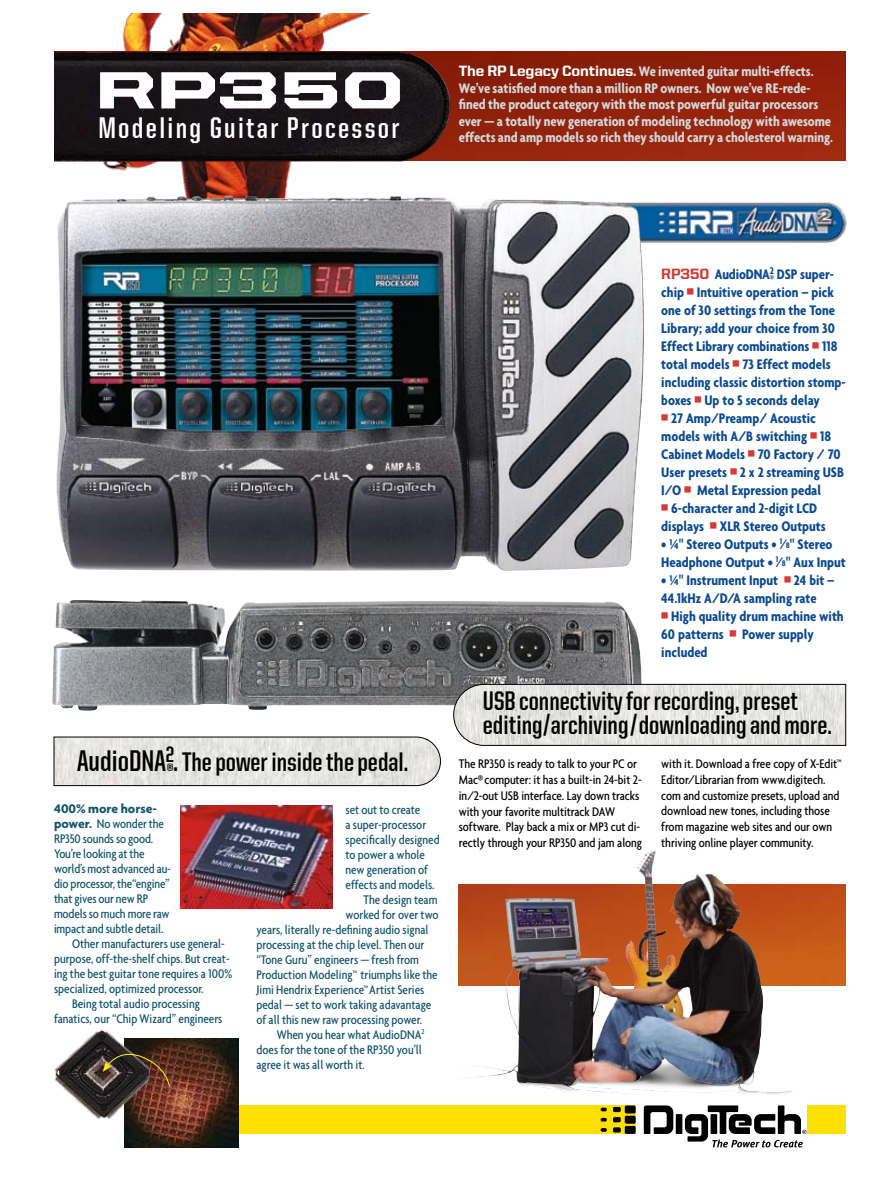
<style>
.page{position:relative;width:893px;height:1188px;background:#fff}
.page>*{position:absolute;margin:0;border:0;box-sizing:border-box;transform-origin:0 0}
.t1{font:900 52.5px "United Sans Ext";color:#fff}
.t2{font:700 30px "United Sans Cond";letter-spacing:.075em;color:#fff}
.t3{font:700 30px "United Sans Cond";color:#000}
.t4{font:700 27px/24px "United Sans Cond";color:#000}
.t5{font:700 condensed 15px/18px "Agenda";color:#0c4a92}
.t6{font:700 condensed 15px/16.5px "Agenda";letter-spacing:-.005em;color:#d1d8db}
.t7{font:500 condensed 13.5px "Agenda";color:#12546d}
.t8{font:500 condensed 13.5px/15.8px "Agenda";letter-spacing:-.005em;color:#000}
.t9{font:700 13.5px "Agenda";color:#12546d}
.s1{font-family:"United Sans Reg";font-weight:800;font-stretch:normal;color:#fff}
.s2{font-family:"United Sans Reg";font-weight:800;font-stretch:normal}
.s3{font-size:30px}
.s4{font-weight:700;font-stretch:normal}
.s5{font-family:"United Sans Reg";font-weight:800;font-stretch:normal;color:#d53a36}
.s6{font-size:8.7px}
</style>
<div class="page">
<img style="left:122px;top:14px;width:248px;height:181px">
<img style="left:459px;top:885px;width:387px;height:101px">
<img style="left:471px;top:51px;width:375px;height:109px">
<img style="left:54px;top:37px;width:417px;height:153px">
<div style="left:221px;top:1105px;width:415px;height:29px;background:#ffe000"></div>
<div style="left:807px;top:1105px;width:39px;height:29px;background:#ffe000"></div>
<svg style="left:601px;top:1105px;width:205px;height:42px"></svg>
<img style="left:52px;top:600px;width:590px;height:111px">
<img style="left:644px;top:202px;width:203px;height:41px">
<svg style="left:53px;top:736px;width:388px;height:50px"></svg>
<svg style="left:453px;top:684px;width:393px;height:62px"></svg>
<img style="left:181px;top:805px;width:151px;height:104px">
<img style="left:125px;top:1038px;width:113px;height:109px">
<img style="left:54px;top:1029px;width:111px;height:92px">
<img style="left:56px;top:195px;width:588px;height:376px">
<img style="left:516px;top:904px;width:270px;height:190px">
<svg style="left:103px;top:1049px;width:68px;height:39px"></svg>
<h1 class="t1" style="left:95px;top:58px;width:311px">RP350</h1>
<h2 class="t2" style="left:98px;top:113px;width:303px">Modeling Guitar Processor</h2>
<p class="t6" style="left:459px;top:63px;width:376px"><span class="s1">The RP Legacy Continues</span><span class="s2">.</span> We invented guitar multi--effects.<br>We’ve satisfied more than a million RP owners. Now we’ve RE-rede&shy;fined the product category with the most powerful guitar processors ever — a totally new generation of modeling technology with awesome effects and amp models so rich they should carry a cholesterol warning.</p>
<h2 class="t3" style="left:77px;top:745px;width:99px">AudioDNA<sup>2</sup></h2>
<h3 class="t4" style="left:167px;top:750px;width:243px"><sub>®</sub><span class="s3">.</span> The power inside the pedal.</h3>
<p class="t9" style="left:54px;top:801px;width:104px">400% more horse-</p>
<p class="t7" style="left:54px;top:816px;width:111px"><span class="s4">power.</span> No wonder the</p>
<p class="t7" style="left:54px;top:831px;width:101px">RP350 sounds so good.</p>
<p class="t7" style="left:54px;top:846px;width:92px">You’re looking at the</p>
<p class="t7" style="left:54px;top:861px;width:118px">world’s most advanced au-</p>
<p class="t7" style="left:54px;top:876px;width:117px">dio processor, the“engine”</p>
<p class="t7" style="left:54px;top:891px;width:96px">that gives our new RP</p>
<p class="t7" style="left:54px;top:906px;width:117px">models so much more raw</p>
<p class="t7" style="left:54px;top:921px;width:111px">impact and subtle detail.</p>
<p class="t7" style="left:72px;top:936px;width:154px">Other manufacturers use general-</p>
<p class="t7" style="left:54px;top:951px;width:177px">purpose, off-the-shelf chips. But creat-</p>
<p class="t7" style="left:54px;top:966px;width:180px">ing the best guitar tone requires a 100%</p>
<p class="t7" style="left:54px;top:981px;width:151px">specialized, optimized processor.</p>
<p class="t7" style="left:72px;top:996px;width:129px">Being total audio processing</p>
<p class="t7" style="left:54px;top:1011px;width:170px">fanatics, our “Chip Wizard” engineers</p>
<p class="t7" style="left:346px;top:802px;width:76px">set out to create</p>
<p class="t7" style="left:346px;top:817px;width:82px">a super-processor</p>
<p class="t7" style="left:346px;top:832px;width:96px">specifically designed</p>
<p class="t7" style="left:346px;top:847px;width:81px">to power a whole</p>
<p class="t7" style="left:346px;top:862px;width:84px">new generation of</p>
<p class="t7" style="left:346px;top:877px;width:91px">effects and models.</p>
<p class="t7" style="left:364px;top:892px;width:76px">The design team</p>
<p class="t7" style="left:346px;top:907px;width:95px">worked for over two</p>
<p class="t7" style="left:256px;top:922px;width:174px">years, literally re-defining audio signal</p>
<p class="t7" style="left:256px;top:937px;width:169px">processing at the chip level. Then our</p>
<p class="t7" style="left:256px;top:952px;width:164px">“Tone Guru” engineers — fresh from</p>
<p class="t7" style="left:256px;top:967px;width:183px">Production Modeling™ triumphs like the</p>
<p class="t7" style="left:256px;top:982px;width:169px">Jimi Hendrix Experience™ Artist Series</p>
<p class="t7" style="left:256px;top:997px;width:176px">pedal — set to work taking adavantage</p>
<p class="t7" style="left:256px;top:1012px;width:167px">of all this new raw processing power.</p>
<p class="t7" style="left:277px;top:1027px;width:149px">When you hear what AudioDNA<sup>2</sup></p>
<p class="t7" style="left:256px;top:1042px;width:167px">does for the tone of the RP350 you’ll</p>
<p class="t7" style="left:256px;top:1057px;width:110px">agree it was all worth it.</p>
<p class="t5" style="left:661px;top:265px;width:114px"><span class="s5">RP350</span> AudioDNA<sup>2</sup></p>
<p class="t5" style="left:770px;top:265px;width:66px"><sub>®</sub> DSP super-</p>
<p class="t5" style="left:661px;top:283px;width:174px">chip Intuitive operation – pick</p>
<p class="t5" style="left:661px;top:301px;width:175px">one of 30 settings from the Tone</p>
<p class="t5" style="left:661px;top:319px;width:175px">Library; add your choice from 30</p>
<p class="t5" style="left:661px;top:337px;width:178px">Effect Library combinations 118</p>
<p class="t5" style="left:661px;top:355px;width:171px">total models 73 Effect models</p>
<p class="t5" style="left:661px;top:373px;width:186px">including classic distortion stomp-</p>
<p class="t5" style="left:661px;top:391px;width:160px">boxes Up to 5 seconds delay</p>
<p class="t5" style="left:671px;top:409px;width:146px">27 Amp/Preamp/ Acoustic</p>
<p class="t5" style="left:661px;top:427px;width:171px">models with A/B switching 18</p>
<p class="t5" style="left:661px;top:445px;width:181px">Cabinet Models 70 Factory / 70</p>
<p class="t5" style="left:661px;top:463px;width:184px">User presets 2 x 2 streaming USB</p>
<p class="t5" style="left:661px;top:481px;width:161px">I/O Metal Expression pedal</p>
<p class="t5" style="left:671px;top:499px;width:148px">6-character and 2-digit LCD</p>
<p class="t5" style="left:661px;top:517px;width:166px">displays XLR Stereo Outputs</p>
<p class="t5" style="left:661px;top:535px;width:186px">• ¼" Stereo Outputs • <sup>1</sup>⁄<span class="s6">8</span>" Stereo<br>Headphone Output • <sup>1</sup>⁄<span class="s6">8</span>" Aux Input</p>
<p class="t5" style="left:661px;top:571px;width:175px">• ¼" Instrument Input 24 bit –<br>44.1kHz A/D/A sampling rate</p>
<p class="t5" style="left:661px;top:607px;width:184px;text-indent:10px">High quality drum machine with<br>60 patterns Power supply included</p>
<h3 class="t4" style="left:483px;top:688px;width:351px">USB connectivity for recording, preset editing/archiving/downloading and more.</h3>
<p class="t8" style="left:459px;top:756px;width:185px">The RP350 is ready to talk to your PC or Mac® computer: it has a built-in 24-bit 2- in/2-out USB interface. Lay down tracks with your favorite multitrack DAW software. Play back a mix or MP3 cut di&shy;rectly through your RP350 and jam along</p>
<p class="t8" style="left:661px;top:756px;width:182px">with it. Download a free copy of X-Edit™ Editor/Librarian from www.digitech. com and customize presets, upload and download new tones, including those from magazine web sites and our own thriving online player community.</p>
</div>
